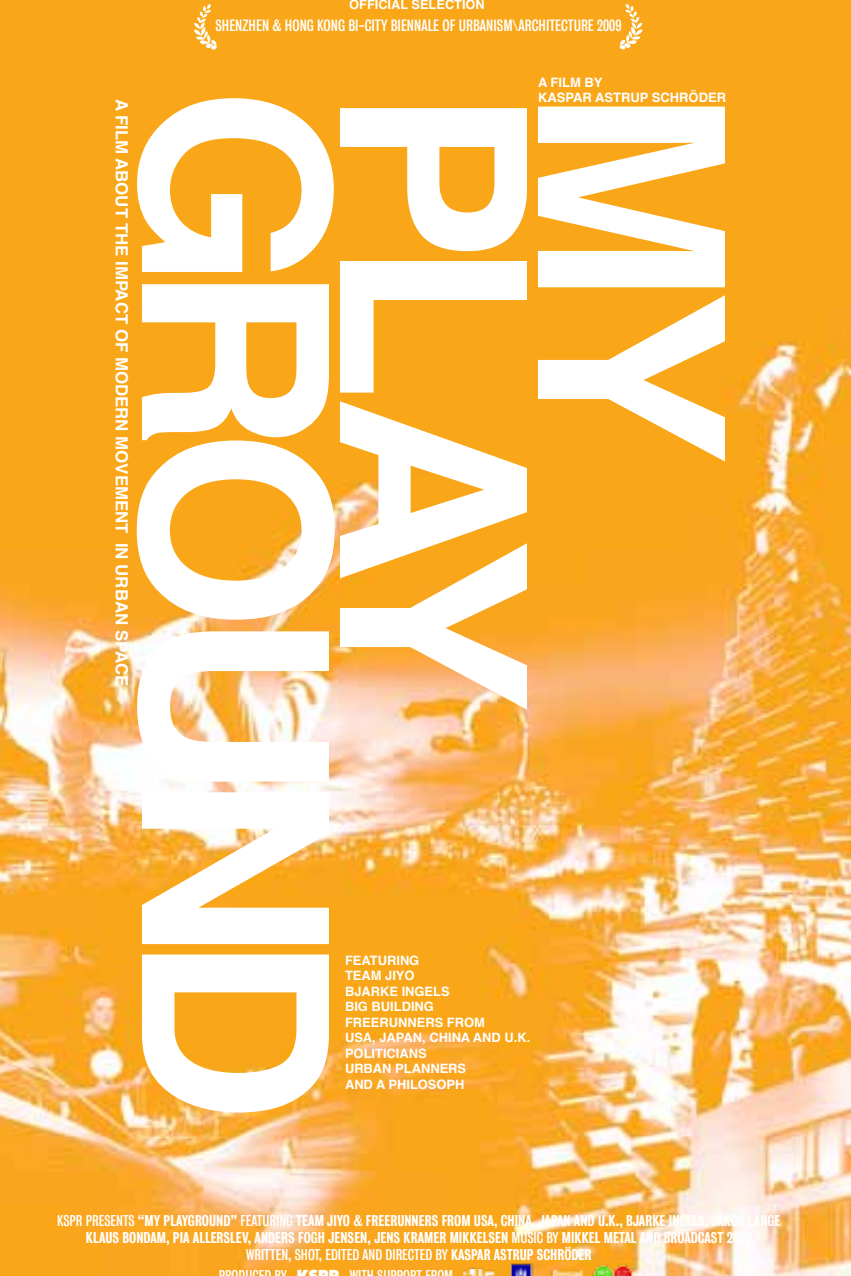
<style>
.page{position:relative;width:851px;height:1276px;background:#fff}
.page>*{position:absolute;margin:0;border:0;box-sizing:border-box;transform-origin:0 0}
.t1{font:700 259.8px/395.7px "Helvetica";letter-spacing:-.09em;color:#fff}
.t2{font:700 16.8px "Helvetica";color:#fff}
.t3{font:15px "Bureau Grot Cond";color:#fff}
.t4{font:500 14.4px "Bureau Grot Cond";color:#fff}
.t5{font:14.4px "Bureau Grot Cond";color:#fff}
.t6{font:700 12.9px/15.6px "Helvetica";color:#fff}
.s1{font-weight:500}
.s2{font-weight:400}
.s3{font-family:"Raiders";font-size:15.6px}
</style>
<div class="page">
<img style="left:0;top:0;width:850px;height:1276px">
<svg style="left:194px;top:3px;width:23px;height:48px"></svg>
<svg style="left:619px;top:3px;width:23px;height:47px"></svg>
<img style="left:412px;top:1243px;width:262px;height:33px">
<p class="t6" style="left:349px;top:-3px;width:137px">OFFICIAL SELECTION</p>
<p class="t3" style="left:215px;top:17px;width:407px">SHENZHEN &amp; HONG KONG BI-CITY BIENNALE OF URBANISM\ARCHITECTURE 2009</p>
<p class="t2" style="left:135px;top:99px;width:589px;rotate:90deg">A FILM ABOUT THE IMPACT OF MODERN MOVEMENT IN URBAN SPACE</p>
<p class="t6" style="left:538px;top:74px;width:190px">A FILM BY<br>KASPAR ASTRUP SCHRÖDER</p>
<h1 class="t1" style="left:824px;top:87px;width:1036px;rotate:90deg">MY<br>GROUND</h1>
<h1 class="t1" style="left:626px;top:87px;width:626px;rotate:90deg">PLAY</h1>
<p class="t6" style="left:345px;top:952px;width:187px">FEATURING<br>TEAM JIYO<br>BJARKE INGELS<br>BIG BUILDING<br>FREERUNNERS FROM<br>USA, JAPAN, CHINA AND U.K.<br>POLITICIANS<br>URBAN PLANNERS<br>AND A PHILOSOPH</p>
<p class="t5" style="left:57px;top:1212px;width:219px">KSPR PRESENTS <span class="s1">“MY PLAYGROUND”</span> FEATURING</p>
<p class="t4" style="left:296px;top:1212px;width:486px">TEAM JIYO &amp; FREERUNNERS FROM USA, CHINA, JAPAN AND U.K., BJARKE INGELS, JAKOB LANGE</p>
<p class="t4" style="left:86px;top:1229px;width:667px">KLAUS BONDAM, PIA ALLERSLEV, ANDERS FOGH JENSEN, JENS KRAMER MIKKELSEN <span class="s2">MUSIC BY</span> MIKKEL METAL AND BROADCAST 2000</p>
<p class="t5" style="left:246px;top:1246px;width:15px">WRITTEN</p>
<p class="t5" style="left:288px;top:1246px;width:111px">, SHOT, EDITED AN D DIRECTE</p>
<p class="t4" style="left:425px;top:1246px;width:167px"><span class="s2">D BY</span> KASPAR ASTRUP SCHRÖDER</p>
<p class="t5" style="left:219px;top:1267px;width:70px">PRODUCED BY</p>
<p class="t5" style="left:349px;top:1267px;width:10px">W</p>
<p class="t5" style="left:296px;top:1267px;width:137px"><span class="s3">KSPR</span> ITH SUPPORT FROM</p>
</div>
